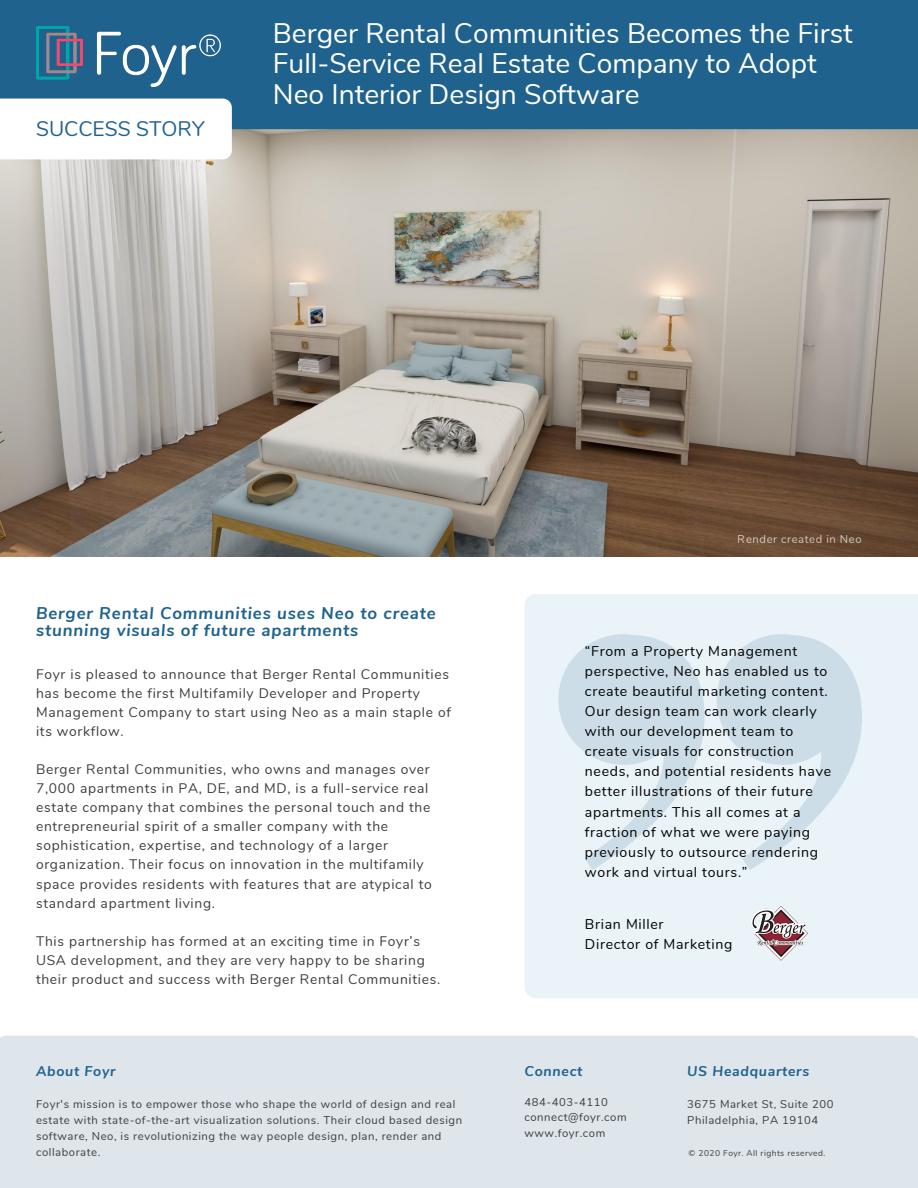
<style>
.page{position:relative;width:918px;height:1188px;background:#fff}
.page>*{position:absolute;margin:0;border:0;box-sizing:border-box;transform-origin:0 0}
.t1{font:28.2px/30.8px "Nunito Sans";color:#fff}
.t2{font:21px "Nunito";color:#1f628e}
.t3{font:italic 700 16.95px/17.4px "Nunito Sans";letter-spacing:.05em;color:#1f628e}
.t4{font:14.1px/20.1px "Nunito";letter-spacing:.05em;color:#000}
.t5{font:italic 700 14.1px "Nunito Sans";letter-spacing:.05em;color:#1f628e}
.t6{font:13.8px/19px "Nunito";letter-spacing:.05em;color:#3d3d3d}
.t7{font:11.25px/15.9px "Nunito";letter-spacing:.05em;color:#3d3d3d}
.t8{font:11.25px "Nunito";letter-spacing:.05em;color:#fff}
.t9{font:8.4px "Nunito";letter-spacing:.05em;color:#3d3d3d}
</style>
<div class="page">
<img style="left:0;top:129px;width:918px;height:428px">
<div style="left:0;top:1036px;width:918px;height:152px;background:#dee6ec"></div>
<div style="left:0;top:0;width:918px;height:129px;background:#1f628e"></div>
<img style="left:36px;top:27px;width:185px;height:60px">
<svg style="left:0;top:99px;width:232px;height:60px"></svg>
<div style="left:525px;top:594px;width:393px;height:404px;background:#eaf3f8"></div>
<svg style="left:717px;top:634px;width:145px;height:236px;background:#dae7ee"></svg>
<svg style="left:558px;top:634px;width:147px;height:236px;background:#dae7ee"></svg>
<img style="left:751px;top:906px;width:57px;height:55px">
<h2 class="t2" style="left:36px;top:115px;width:170px">SUCCESS STORY</h2>
<h1 class="t1" style="left:273px;top:18px;width:582px">Berger Rental Communities Becomes the First<br>Full-Service Real Estate Company to Adopt<br>Neo Interior Design Software</h1>
<p class="t8" style="left:738px;top:532px;width:125px">Render created in Neo</p>
<p class="t3" style="left:36px;top:605px;width:401px">Berger Rental Communities uses Neo to create stunning visuals of future apartments</p>
<p class="t6" style="left:36px;top:665px;width:416px">Foyr is pleased to announce that Berger Rental Communities has become the first Multifamily Developer and Property Management Company to start using Neo as a main staple of its workflow.</p>
<p class="t6" style="left:36px;top:760px;width:397px">Berger Rental Communities, who owns and manages over 7,000 apartments in PA, DE, and MD, is a full-service real estate company that combines the personal touch and the entrepreneurial spirit of a smaller company with the sophistication, expertise, and technology of a larger organization. Their focus on innovation in the multifamily space provides residents with features that are atypical to standard apartment living.</p>
<p class="t6" style="left:36px;top:932px;width:406px">This partnership has formed at an exciting time in Foyr’s<br>USA development, and they are very happy to be sharing their product and success with Berger Rental Communities.</p>
<p class="t4" style="left:585px;top:641px;width:248px">“From a Property Management perspective, Neo has enabled us to create beautiful marketing content.<br>Our design team can work clearly with our development team to create visuals for construction needs, and potential residents have better illustrations of their future apartments. This all comes at a fraction of what we were paying previously to outsource rendering work and virtual tours.”</p>
<p class="t4" style="left:585px;top:914px;width:149px">Brian Miller<br>Director of Marketing</p>
<p class="t5" style="left:525px;top:1062px;width:59px">Connect</p>
<p class="t5" style="left:36px;top:1062px;width:81px">About Foyr</p>
<p class="t7" style="left:36px;top:1096px;width:428px">Foyr's mission is to empower those who shape the world of design and real estate with state-of-the-art visualization solutions. Their cloud based design software, Neo, is revolutionizing the way people design, plan, render and collaborate.</p>
<p class="t7" style="left:525px;top:1094px;width:104px">484-403-4110 connect@foyr.com www.foyr.com</p>
<p class="t5" style="left:687px;top:1062px;width:123px">US Headquarters</p>
<p class="t7" style="left:687px;top:1096px;width:148px">3675 Market St, Suite 200<br>Philadelphia, PA 19104</p>
<p class="t9" style="left:689px;top:1148px;width:138px">© 2020 Foyr. All rights reserved.</p>
</div>
